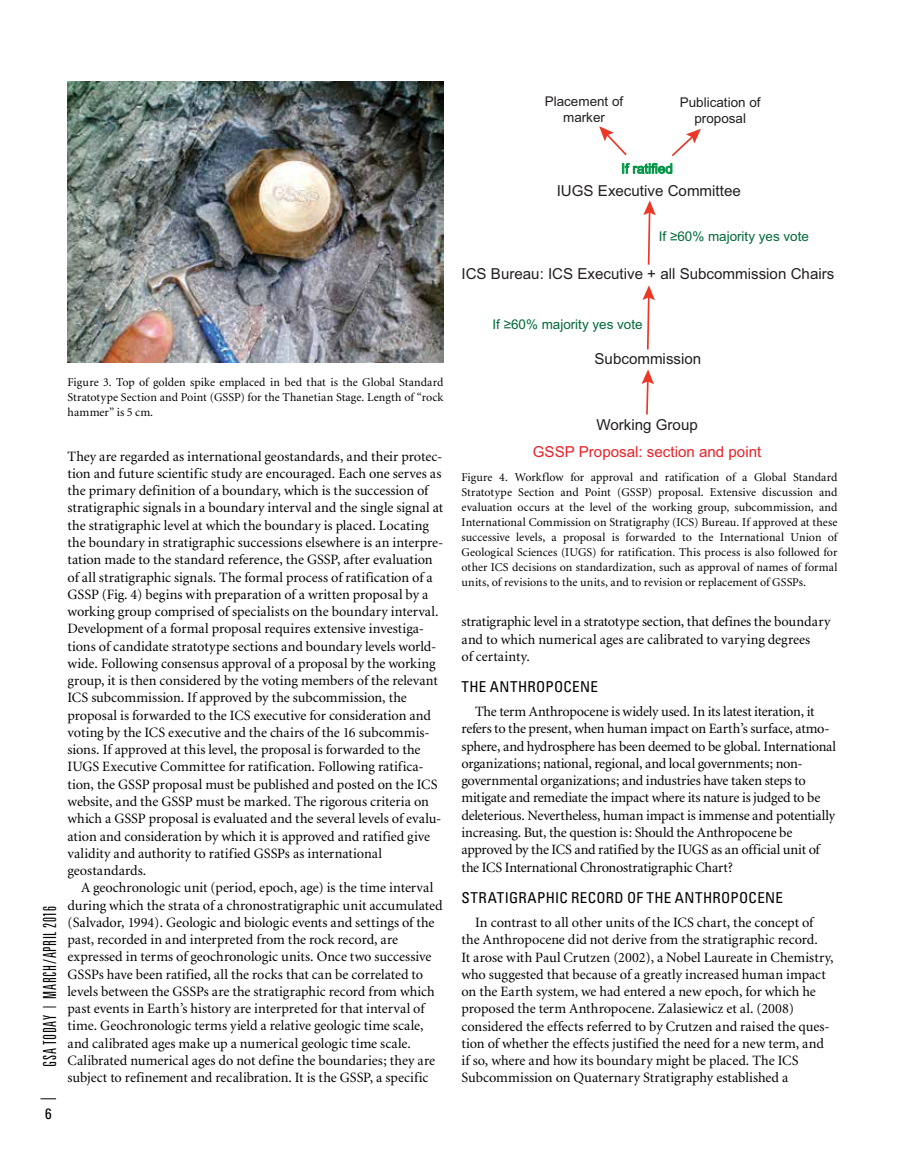
<style>
.page{position:relative;width:905px;height:1175px;background:#fff}
.page>*{position:absolute;margin:0;border:0;box-sizing:border-box;transform-origin:0 0}
.t1{font:300 ultra-condensed 18px "Univers";letter-spacing:.035em;color:#000}
.t2{font:15.15px "Arial";color:#231f20}
.t3{font:15.15px "Arial";color:#ea2127}
.t4{font:condensed 15px "Univers";letter-spacing:.025em;color:#000}
.t5{font:14.25px/17.2px "Minion";color:#000}
.t6{font:13.5px "Arial";color:#016938}
.t7{font:13.5px/16.2px "Arial";color:#231f20;text-align:center}
.t8{font:13.5px "Arial";color:#00a550}
.t9{font:12px/15px "Minion";letter-spacing:.005em;color:#000;text-align:justify}
</style>
<div class="page">
<svg style="left:41px;top:1098px;width:15px;height:1px"></svg>
<img style="left:68px;top:81px;width:375px;height:282px">
<svg style="left:643px;top:200px;width:12px;height:65px"></svg>
<svg style="left:642px;top:285px;width:13px;height:65px"></svg>
<svg style="left:641px;top:369px;width:13px;height:46px"></svg>
<svg style="left:599px;top:126px;width:102px;height:48px"></svg>
<p class="t9" style="left:68px;top:374px;width:377px">Figure 3. Top of golden spike emplaced in bed that is the Global Standard Stratotype Section and Point (GSSP) for the Thanetian Stage. Length of “rock hammer” is 5 cm.</p>
<p class="t1" style="left:40px;top:1066px;width:162px;rotate:-90deg">GSA TODAY | MARCH/APRIL 2016</p>
<p class="t4" style="left:45px;top:1104px;width:8px">6</p>
<p class="t5" style="left:68px;top:448px;width:377px">They are regarded as international geostandards, and their protec&shy;tion and future scientific study are encouraged. Each one serves as the primary definition of a boundary, which is the succession of stratigraphic signals in a boundary interval and the single signal at the stratigraphic level at which the boundary is placed. Locating the boundary in stratigraphic successions elsewhere is an interpre&shy;tation made to the standard reference, the GSSP, after evaluation of all stratigraphic signals. The formal process of ratification of a GSSP (Fig. 4) begins with preparation of a written proposal by a working group comprised of specialists on the boundary interval.<br>Development of a formal proposal requires extensive investiga&shy;tions of candidate stratotype sections and boundary levels world&shy;wide. Following consensus approval of a proposal by the working group, it is then considered by the voting members of the relevant ICS subcommission. If approved by the subcommission, the proposal is forwarded to the ICS executive for consideration and voting by the ICS executive and the chairs of the 16 subcommis&shy;sions. If approved at this level, the proposal is forwarded to the IUGS Executive Committee for ratification. Following ratifica&shy;tion, the GSSP proposal must be published and posted on the ICS website, and the GSSP must be marked. The rigorous criteria on which a GSSP proposal is evaluated and the several levels of evalu&shy;ation and consideration by which it is approved and ratified give validity and authority to ratified GSSPs as international geostandards.</p>
<p class="t5" style="left:68px;top:879px;width:376px;text-indent:13px">A geochronologic unit (period, epoch, age) is the time interval during which the strata of a chronostratigraphic unit accumulated (Salvador, 1994). Geologic and biologic events and settings of the past, recorded in and interpreted from the rock record, are expressed in terms of geochronologic units. Once two successive GSSPs have been ratified, all the rocks that can be correlated to levels between the GSSPs are the stratigraphic record from which past events in Earth’s history are interpreted for that interval of time. Geochronologic terms yield a relative geologic time scale, and calibrated ages make up a numerical geologic time scale.<br>Calibrated numerical ages do not define the boundaries; they are subject to refinement and recalibration. It is the GSSP, a specific</p>
<p class="t7" style="left:545px;top:93px;width:80px">Placement of marker</p>
<p class="t7" style="left:679px;top:94px;width:82px">Publication of proposal</p>
<p class="t8" style="left:621px;top:160px;width:53px">If ratified</p>
<p class="t2" style="left:556px;top:181px;width:186px">IUGS Executive Committee</p>
<p class="t6" style="left:658px;top:228px;width:152px">If ≥60% majority yes vote</p>
<p class="t2" style="left:461px;top:264px;width:374px">ICS Bureau: ICS Executive + all Subcommission Chairs</p>
<p class="t6" style="left:492px;top:315px;width:152px">If ≥60% majority yes vote</p>
<p class="t2" style="left:594px;top:349px;width:108px">Subcommission</p>
<p class="t2" style="left:596px;top:415px;width:103px">Working Group</p>
<p class="t3" style="left:533px;top:441px;width:230px">GSSP Proposal: section and point</p>
<p class="t9" style="left:461px;top:470px;width:377px">Figure 4. Workflow for approval and ratification of a Global Standard Stratotype Section and Point (GSSP) proposal. Extensive discussion and evaluation occurs at the level of the working group, subcommission, and International Commission on Stratigraphy (ICS) Bureau. If approved at these successive levels, a proposal is forwarded to the International Union of Geological Sciences (IUGS) for ratification. This process is also followed for other ICS decisions on standardization, such as approval of names of formal units, of revisions to the units, and to revision or replacement of GSSPs.</p>
<p class="t5" style="left:461px;top:613px;width:370px">stratigraphic level in a stratotype section, that defines the boundary and to which numerical ages are calibrated to varying degrees<br>of certainty.</p>
<p class="t4" style="left:461px;top:677px;width:138px">THE ANTHROPOCENE</p>
<p class="t5" style="left:461px;top:703px;width:376px;text-indent:13px">The term Anthropocene is widely used. In its latest iteration, it refers to the present, when human impact on Earth’s surface, atmo&shy;sphere, and hydrosphere has been deemed to be global. International organizations; national, regional, and local governments; non&shy;governmental organizations; and industries have taken steps to mitigate and remediate the impact where its nature is judged to be deleterious. Nevertheless, human impact is immense and potentially increasing. But, the question is: Should the Anthropocene be approved by the ICS and ratified by the IUGS as an official unit of the ICS International Chronostratigraphic Chart?</p>
<p class="t4" style="left:461px;top:888px;width:323px">STRATIGRAPHIC RECORD OF THE ANTHROPOCENE</p>
<p class="t5" style="left:461px;top:914px;width:373px;text-indent:13px">In contrast to all other units of the ICS chart, the concept of the Anthropocene did not derive from the stratigraphic record.<br>It arose with Paul Crutzen (2002), a Nobel Laureate in Chemistry, who suggested that because of a greatly increased human impact on the Earth system, we had entered a new epoch, for which he proposed the term Anthropocene. Zalasiewicz et al. (2008) considered the effects referred to by Crutzen and raised the ques&shy;tion of whether the effects justified the need for a new term, and if so, where and how its boundary might be placed. The ICS Subcommission on Quaternary Stratigraphy established a</p>
</div>
